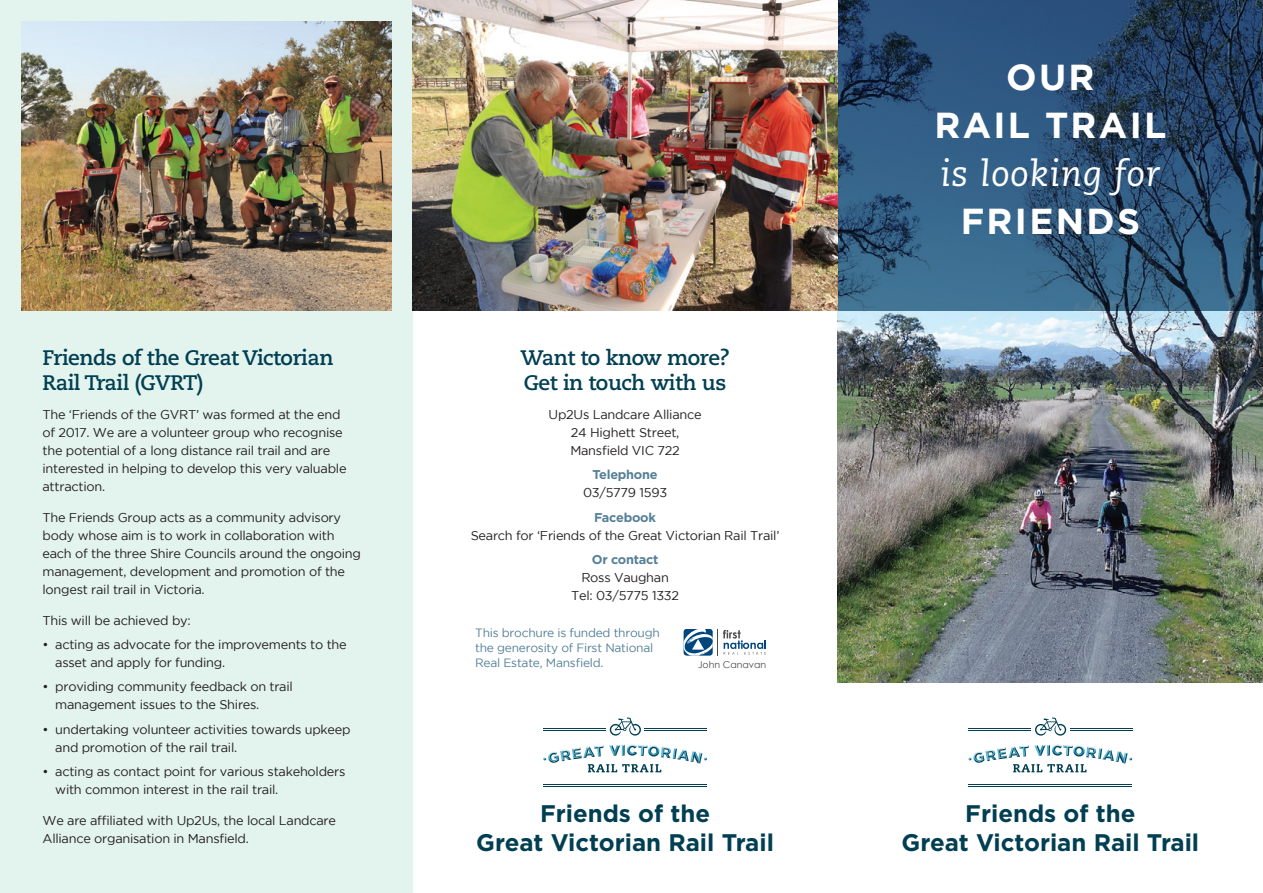
<style>
.page{position:relative;width:1263px;height:893px;background:#fff}
.page>*{position:absolute;margin:0;border:0;box-sizing:border-box;transform-origin:0 0}
.t1{font:700 36px/48px "Gotham";letter-spacing:.065em;color:#fff;text-align:center}
.t2{font:italic 36px "Caecilia";letter-spacing:.03em;color:#fff}
.t3{font:700 24px/28.5px "Gotham";color:#003f52;text-align:center}
.t4{font:700 21px/25.5px "Caecilia";letter-spacing:-.02em;color:#003f52}
.t5{font:12.75px/18px "Gotham";letter-spacing:-.02em;color:#231f20}
.t6{font:700 12.75px "Gotham";letter-spacing:-.02em;color:#558098}
.t7{font:12px/15px "Gotham";letter-spacing:-.02em;color:#558098}
.t8{font:9.45px "Century Gothic";color:#4b4c4d}
</style>
<div class="page">
<svg style="left:412px;top:310px;width:5px;height:583px"></svg>
<div style="left:0;top:0;width:412px;height:893px;background:#e3f3ee"></div>
<img style="left:838px;top:310px;width:425px;height:372px">
<svg style="left:838px;top:0;width:425px;height:310px;background:#2c5174"></svg>
<img style="left:21px;top:21px;width:370px;height:289px">
<img style="left:412px;top:0;width:426px;height:310px">
<hr style="left:968px;top:729px;width:63px;height:1px;background:#003f52">
<hr style="left:968px;top:730px;width:63px;height:1px;background:#003f52">
<hr style="left:968px;top:785px;width:164px;height:1px;background:#003f52">
<hr style="left:968px;top:786px;width:164px;height:1px;background:#003f52">
<hr style="left:1070px;top:729px;width:62px;height:1px;background:#003f52">
<hr style="left:1070px;top:730px;width:62px;height:1px;background:#003f52">
<svg style="left:1035px;top:717px;width:31px;height:19px"></svg>
<svg style="left:968px;top:744px;width:164px;height:28px"></svg>
<hr style="left:543px;top:729px;width:63px;height:1px;background:#003f52">
<hr style="left:543px;top:730px;width:63px;height:1px;background:#003f52">
<hr style="left:543px;top:785px;width:164px;height:1px;background:#003f52">
<hr style="left:543px;top:786px;width:164px;height:1px;background:#003f52">
<hr style="left:645px;top:729px;width:62px;height:1px;background:#003f52">
<hr style="left:645px;top:730px;width:62px;height:1px;background:#003f52">
<svg style="left:610px;top:717px;width:31px;height:19px"></svg>
<svg style="left:543px;top:744px;width:164px;height:28px"></svg>
<svg style="left:684px;top:630px;width:82px;height:26px"></svg>
<h3 class="t4" style="left:43px;top:345px;width:292px">Friends of the Great Victorian<br>Rail Trail (GVRT)</h3>
<p class="t5" style="left:43px;top:405px;width:306px">The ‘Friends of the GVRT’ was formed at the end of 2017. We are a volunteer group who recognise the potential of a long distance rail trail and are interested in helping to develop this very valuable attraction.</p>
<p class="t5" style="left:43px;top:508px;width:320px">The Friends Group acts as a community advisory body whose aim is to work in collaboration with each of the three Shire Councils around the ongoing management, development and promotion of the longest rail trail in Victoria.</p>
<p class="t5" style="left:43px;top:611px;width:150px">This will be achieved by:</p>
<p class="t5" style="left:55px;top:635px;width:293px;text-indent:-13px">• acting as advocate for the improvements to the asset and apply for funding.</p>
<p class="t5" style="left:55px;top:678px;width:239px;text-indent:-13px">• providing community feedback on trail management issues to the Shires.</p>
<p class="t5" style="left:55px;top:720px;width:297px;text-indent:-13px">• undertaking volunteer activities towards upkeep and promotion of the rail trail.</p>
<p class="t5" style="left:55px;top:762px;width:292px;text-indent:-13px">• acting as contact point for various stakeholders with common interest in the rail trail.</p>
<p class="t5" style="left:43px;top:811px;width:295px">We are affiliated with Up2Us, the local Landcare<br>Alliance organisation in Mansfield.</p>
<h3 class="t4" style="left:520px;top:345px;width:211px">Want to know more?<br>Get in touch with us</h3>
<p class="t5" style="left:549px;top:405px;width:155px;text-align:center">Up2Us Landcare Alliance<br>24 Highett Street,<br>Mansfield VIC 722</p>
<p class="t6" style="left:592px;top:466px;width:67px">Telephone</p>
<p class="t5" style="left:583px;top:484px;width:86px">03/5779 1593</p>
<p class="t6" style="left:594px;top:509px;width:63px">Facebook</p>
<p class="t5" style="left:471px;top:526px;width:310px">Search for ‘Friends of the Great Victorian Rail Trail’</p>
<p class="t6" style="left:592px;top:551px;width:68px">Or contact</p>
<p class="t5" style="left:571px;top:569px;width:110px;text-align:center">Ross Vaughan<br>Tel: 03/5775 1332</p>
<p class="t7" style="left:475px;top:625px;width:186px">This brochure is funded through the generosity of First National<br>Real Estate, Mansfield.</p>
<p class="t8" style="left:698px;top:659px;width:70px">John Canavan</p>
<h2 class="t3" style="left:476px;top:799px;width:299px">Friends of the<br>Great Victorian Rail Trail</h2>
<h1 class="t1" style="left:934px;top:52px;width:234px">OUR<br>RAIL TRAIL</h1>
<h1 class="t2" style="left:940px;top:153px;width:222px">is looking for</h1>
<h1 class="t1" style="left:961px;top:196px;width:181px">FRIENDS</h1>
<h2 class="t3" style="left:901px;top:799px;width:299px">Friends of the<br>Great Victorian Rail Trail</h2>
</div>
